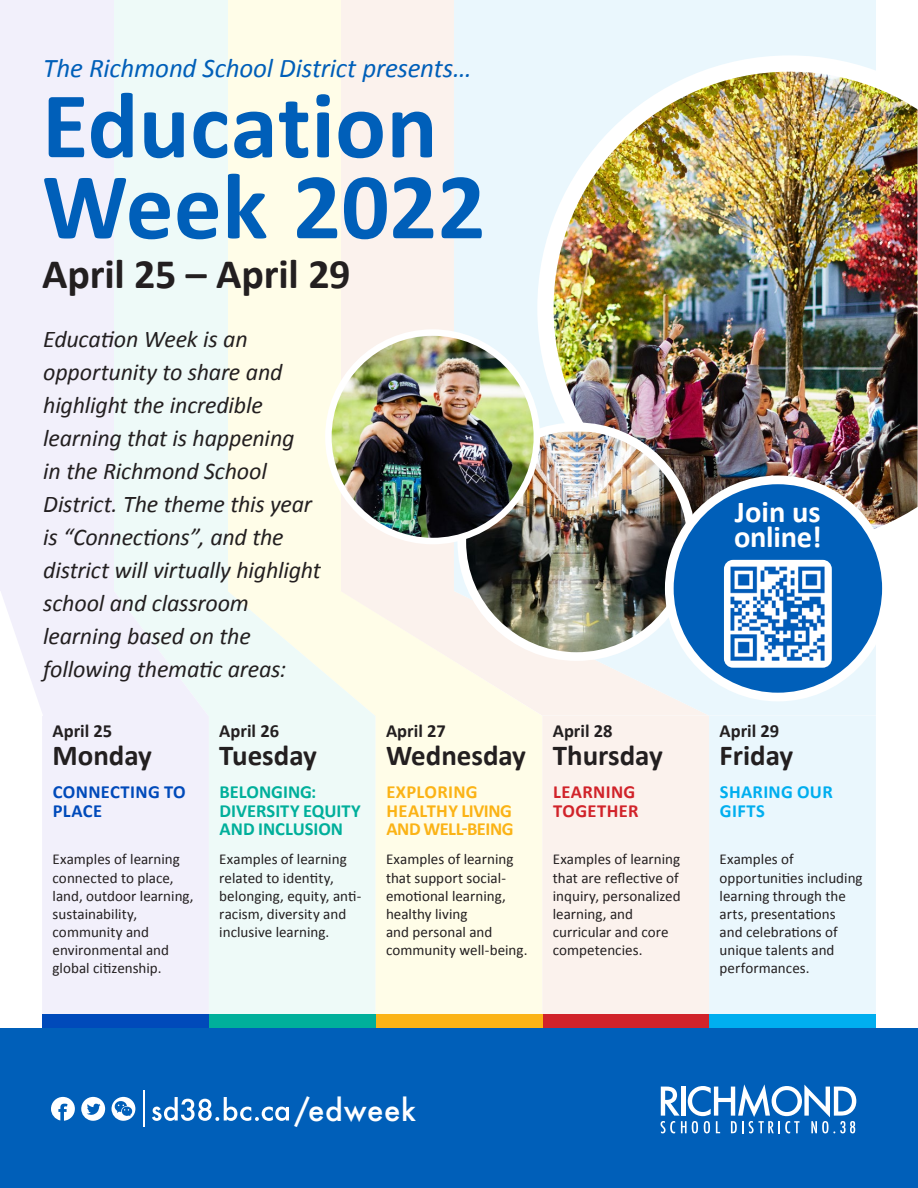
<style>
.page{position:relative;width:918px;height:1188px;background:#fff}
.page>*{position:absolute;margin:0;border:0;box-sizing:border-box;transform-origin:0 0}
.t1{font:700 94.95px/81px "Calibri";letter-spacing:.005em;color:#005fb9}
.Subheader{font:700 42px "Calibri";letter-spacing:-.005em;color:#231f20}
.t2{font:700 30.45px/25.5px "Calibri";letter-spacing:-.01em;color:#fff}
.t3{font:500 29.7px "Futura";letter-spacing:.02em;color:#fff}
.Day{font:700 28.95px "Calibri";color:#231f20}
.Body{font:italic 27px "Calibri";letter-spacing:-.005em;color:#005fb9}
.body_text{font:italic 24px/33px "Calibri";letter-spacing:-.01em;color:#231f20}
.sub-header{font:700 18.6px/18.6px "Calibri";color:#00af9b}
.Date{font:700 18.6px "Calibri";color:#231f20}
.sub-header-2{font:700 18.6px/18.6px "Calibri";letter-spacing:-.02em;color:#fbb316}
.sub-header-3{font:700 18.6px/18.6px "Calibri";letter-spacing:.02em;color:#004aba}
.sub-header-4{font:700 18.6px/18.6px "Calibri";letter-spacing:.02em;color:#d1232a}
.sub-header-5{font:700 18.6px/18.6px "Calibri";letter-spacing:.02em;color:#00aeef}
.body_text-2{font:15px/18px "Calibri";color:#231f20}
</style>
<div class="page">
<svg style="left:542px;top:618px;width:334px;height:98px;background:#f1f5f7"></svg>
<svg style="left:1px;top:591px;width:541px;height:125px"></svg>
<div style="left:42px;top:716px;width:167px;height:298px;background:#f2f0fb"></div>
<div style="left:209px;top:716px;width:167px;height:298px;background:#eefaf8"></div>
<div style="left:376px;top:716px;width:166px;height:298px;background:#fffde8"></div>
<div style="left:542px;top:716px;width:167px;height:298px;background:#fbf2ed"></div>
<div style="left:709px;top:716px;width:167px;height:298px;background:#eaf7fd"></div>
<div style="left:454px;top:0;width:422px;height:591px;background:#eaf7fd"></div>
<div style="left:341px;top:0;width:113px;height:591px;background:#fbf2ed"></div>
<div style="left:227px;top:0;width:114px;height:591px;background:#fffde8"></div>
<div style="left:114px;top:0;width:113px;height:591px;background:#eefaf8"></div>
<div style="left:0;top:0;width:114px;height:591px;background:#f2f0fb"></div>
<div style="left:542px;top:1014px;width:167px;height:15px;background:#d1232a"></div>
<div style="left:709px;top:1014px;width:167px;height:15px;background:#00aeef"></div>
<div style="left:376px;top:1014px;width:166px;height:15px;background:#fbb316"></div>
<div style="left:209px;top:1014px;width:167px;height:15px;background:#00af9b"></div>
<div style="left:42px;top:1014px;width:167px;height:15px;background:#004aba"></div>
<div style="left:0;top:1029px;width:918px;height:159px;background:#005fb9"></div>
<svg style="left:661px;top:1084px;width:195px;height:49px"></svg>
<svg style="left:152px;top:1097px;width:137px;height:24px"></svg>
<hr style="left:144px;top:1091px;width:1px;height:36px;background:#fff">
<svg style="left:112px;top:1097px;width:23px;height:24px"></svg>
<svg style="left:51px;top:1097px;width:24px;height:24px"></svg>
<svg style="left:81px;top:1097px;width:24px;height:24px"></svg>
<img style="left:537px;top:55px;width:381px;height:487px">
<img style="left:462px;top:427px;width:230px;height:230px;border-radius:115px">
<div style="left:457px;top:422px;width:239px;height:239px;border:9px solid #fff;border-radius:50%"></div>
<img style="left:328px;top:333px;width:209px;height:208px;border-radius:104px">
<div style="left:325px;top:329px;width:215px;height:215px;border:6px solid #fff;border-radius:50%"></div>
<div style="left:669px;top:480px;width:217px;height:217px;background:#005fb9;border-radius:50%"></div>
<div style="left:665px;top:476px;width:226px;height:225px;border:9px solid #fff;border-radius:50%"></div>
<img style="left:724px;top:560px;width:108px;height:108px">
<p class="Body" style="left:43px;top:51px;width:430px">The Richmond School District presents…</p>
<p class="t1" style="left:42px;top:82px;width:445px">Education<br>Week 2022</p>
<p class="Subheader" style="left:42px;top:245px;width:310px">April 25 – April 29</p>
<p class="body_text" style="left:43px;top:321px;width:279px">Education Week is an opportunity to share and highlight the incredible learning that is happening<br>in the Richmond School<br>District. The theme this year is “Connections”, and the district will virtually highlight school and classroom learning based on the following thematic areas:</p>
<p class="Date" style="left:53px;top:717px;width:61px">April 25</p>
<p class="Day" style="left:53px;top:734px;width:101px">Monday</p>
<p class="Date" style="left:219px;top:717px;width:61px">April 26</p>
<p class="Day" style="left:219px;top:734px;width:99px">Tuesday</p>
<p class="Date" style="left:386px;top:717px;width:61px">April 27</p>
<p class="Day" style="left:386px;top:734px;width:142px">Wednesday</p>
<p class="Date" style="left:553px;top:717px;width:61px">April 28</p>
<p class="Day" style="left:553px;top:734px;width:111px">Thursday</p>
<p class="t2" style="left:734px;top:498px;width:89px">Join us online!</p>
<p class="Date" style="left:720px;top:717px;width:61px">April 29</p>
<p class="Day" style="left:720px;top:734px;width:75px">Friday</p>
<p class="sub-header-3" style="left:53px;top:782px;width:134px">CONNECTING TO<br>PLACE</p>
<p class="sub-header" style="left:220px;top:782px;width:143px">BELONGING:<br>DIVERSITY EQUITY<br>AND INCLUSION</p>
<p class="sub-header-2" style="left:386px;top:782px;width:129px">EXPLORING<br>HEALTHY LIVING<br>AND WELL-BEING</p>
<p class="sub-header-4" style="left:553px;top:782px;width:87px">LEARNING<br>TOGETHER</p>
<p class="sub-header-5" style="left:720px;top:782px;width:114px">SHARING OUR<br>GIFTS</p>
<p class="body_text-2" style="left:53px;top:850px;width:143px">Examples of learning connected to place, land, outdoor learning, sustainability, community and environmental and global citizenship.</p>
<p class="body_text-2" style="left:219px;top:850px;width:144px">Examples of learning related to identity, belonging, equity, anti&shy;racism, diversity and inclusive learning.</p>
<p class="body_text-2" style="left:386px;top:850px;width:143px">Examples of learning that support social&shy;emotional learning, healthy living<br>and personal and community well-being.</p>
<p class="body_text-2" style="left:553px;top:850px;width:129px">Examples of learning that are reflective of inquiry, personalized learning, and curricular and core competencies.</p>
<p class="body_text-2" style="left:720px;top:850px;width:145px">Examples of opportunities including learning through the arts, presentations<br>and celebrations of unique talents and performances.</p>
<p class="t3" style="left:295px;top:1089px;width:123px">/edweek</p>
</div>
